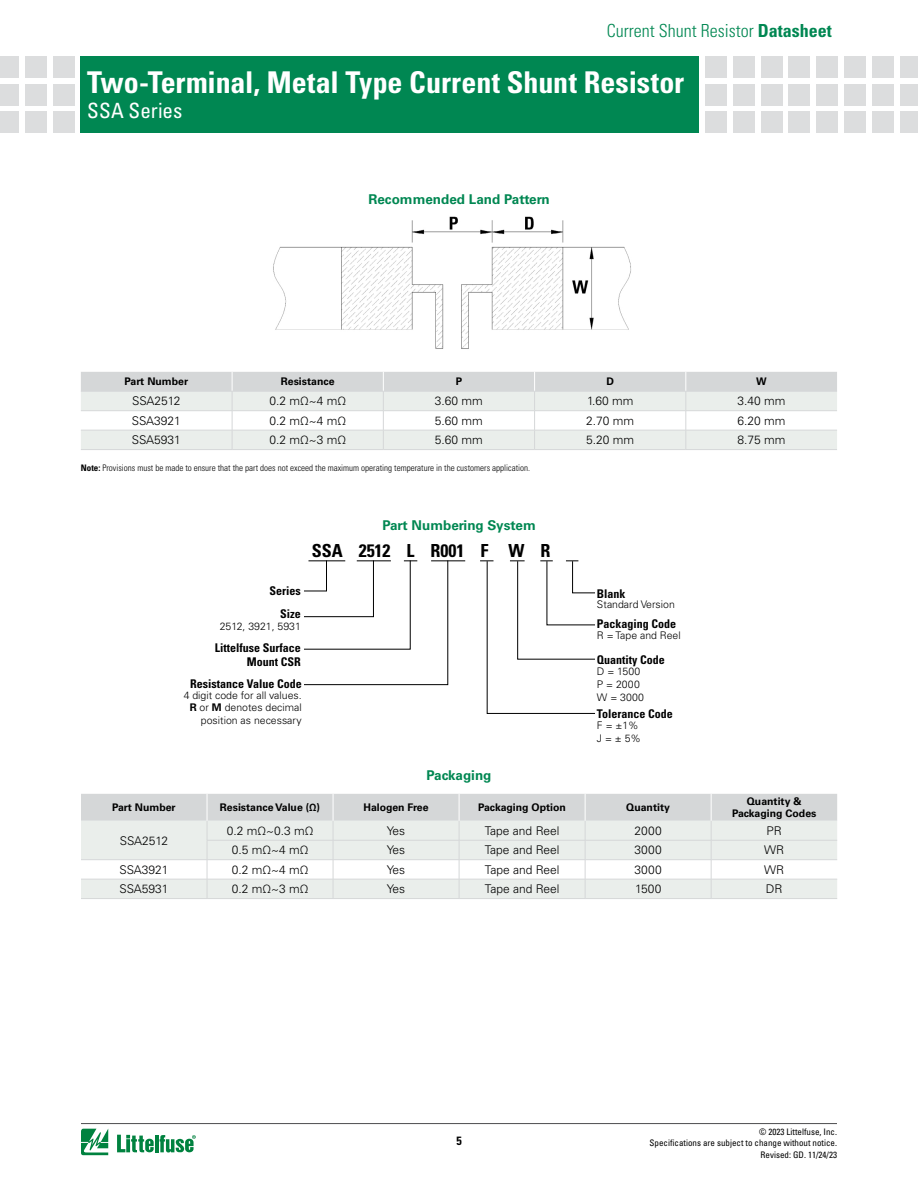
<style>
.page{position:relative;width:918px;height:1188px;background:#fff}
.page>*{position:absolute;margin:0;border:0;box-sizing:border-box;transform-origin:0 0}
.t1{font:700 condensed 30px "Univers LT Std";color:#fff}
.t2{font:condensed 21px "Univers LT Std";letter-spacing:.005em;color:#fff}
.t3{font:300 condensed 18px "Univers LT Std";color:#008752}
.t4{font:700 condensed 18px "Univers LT Std";color:#000}
.t5{font:700 13.5px "Univers LT Std";color:#008752}
.t6{font:300 12px "Univers LT Std";color:#000}
.t7{font:700 condensed 12px/14.4px "Univers LT Std";color:#000;text-align:right}
.t8{font:300 10.5px/12.6px "Univers LT Std";color:#000;text-align:right}
.t9{font:700 10.5px/12.6px "Univers LT Std";color:#000;text-align:center}
.t10{font:300 10.5px/12.6px "Univers LT Std";letter-spacing:.02em;color:#000}
.t11{font:300 condensed 9px "Univers LT Std";color:#000}
.t12{font:condensed 9px/10.8px "Univers LT Std";color:#000;text-align:right}
.s1{font-weight:700}
</style>
<div class="page">
<hr style="left:81px;top:1123px;width:756px;height:1px;background:#4d4d4f">
<svg style="left:81px;top:1129px;width:27px;height:26px"></svg>
<hr style="left:155px;top:1135px;width:3px;height:17px;background:#00823f">
<svg style="left:160px;top:1135px;width:36px;height:18px"></svg>
<svg style="left:117px;top:1135px;width:37px;height:17px"></svg>
<div style="left:81px;top:56px;width:618px;height:77px;background:#008752"></div>
<div style="left:53px;top:56px;width:21px;height:21px;background:#dcddde"></div>
<div style="left:53px;top:84px;width:21px;height:21px;background:#dcddde"></div>
<div style="left:53px;top:112px;width:21px;height:21px;background:#dcddde"></div>
<div style="left:25px;top:56px;width:21px;height:21px;background:#dcddde"></div>
<div style="left:25px;top:84px;width:21px;height:21px;background:#dcddde"></div>
<div style="left:25px;top:112px;width:21px;height:21px;background:#dcddde"></div>
<div style="left:0;top:56px;width:19px;height:21px;background:#dcddde"></div>
<div style="left:0;top:84px;width:19px;height:21px;background:#dcddde"></div>
<div style="left:0;top:112px;width:19px;height:21px;background:#dcddde"></div>
<div style="left:705px;top:56px;width:22px;height:21px;background:#dcddde"></div>
<div style="left:705px;top:84px;width:22px;height:21px;background:#dcddde"></div>
<div style="left:705px;top:112px;width:22px;height:21px;background:#dcddde"></div>
<div style="left:733px;top:56px;width:21px;height:21px;background:#dcddde"></div>
<div style="left:733px;top:84px;width:21px;height:21px;background:#dcddde"></div>
<div style="left:733px;top:112px;width:21px;height:21px;background:#dcddde"></div>
<div style="left:761px;top:56px;width:21px;height:21px;background:#dcddde"></div>
<div style="left:761px;top:84px;width:21px;height:21px;background:#dcddde"></div>
<div style="left:761px;top:112px;width:21px;height:21px;background:#dcddde"></div>
<div style="left:789px;top:56px;width:21px;height:21px;background:#dcddde"></div>
<div style="left:789px;top:84px;width:21px;height:21px;background:#dcddde"></div>
<div style="left:789px;top:112px;width:21px;height:21px;background:#dcddde"></div>
<div style="left:817px;top:56px;width:21px;height:21px;background:#dcddde"></div>
<div style="left:817px;top:84px;width:21px;height:21px;background:#dcddde"></div>
<div style="left:817px;top:112px;width:21px;height:21px;background:#dcddde"></div>
<div style="left:844px;top:56px;width:22px;height:21px;background:#dcddde"></div>
<div style="left:844px;top:84px;width:22px;height:21px;background:#dcddde"></div>
<div style="left:844px;top:112px;width:22px;height:21px;background:#dcddde"></div>
<div style="left:872px;top:56px;width:22px;height:21px;background:#dcddde"></div>
<div style="left:872px;top:84px;width:22px;height:21px;background:#dcddde"></div>
<div style="left:872px;top:112px;width:22px;height:21px;background:#dcddde"></div>
<div style="left:900px;top:56px;width:18px;height:21px;background:#dcddde"></div>
<div style="left:900px;top:84px;width:18px;height:21px;background:#dcddde"></div>
<div style="left:900px;top:112px;width:18px;height:21px;background:#dcddde"></div>
<svg style="left:81px;top:372px;width:756px;height:77px"></svg>
<hr style="left:81px;top:449px;width:151px;height:1px;background:#d5d7d8">
<hr style="left:232px;top:449px;width:151px;height:1px;background:#d5d7d8">
<hr style="left:383px;top:449px;width:152px;height:1px;background:#d5d7d8">
<hr style="left:535px;top:449px;width:151px;height:1px;background:#d5d7d8">
<hr style="left:686px;top:449px;width:151px;height:1px;background:#d5d7d8">
<img style="left:273px;top:216px;width:358px;height:133px">
<hr style="left:431px;top:561px;width:34px;height:1px;background:#000">
<svg style="left:304px;top:560px;width:144px;height:125px"></svg>
<svg style="left:480px;top:561px;width:115px;height:153px"></svg>
<svg style="left:81px;top:794px;width:756px;height:104px"></svg>
<hr style="left:81px;top:898px;width:126px;height:1px;background:#d5d7d8">
<hr style="left:207px;top:898px;width:126px;height:1px;background:#d5d7d8">
<hr style="left:333px;top:898px;width:126px;height:1px;background:#d5d7d8">
<hr style="left:459px;top:898px;width:126px;height:1px;background:#d5d7d8">
<hr style="left:585px;top:898px;width:126px;height:1px;background:#d5d7d8">
<hr style="left:711px;top:898px;width:126px;height:1px;background:#d5d7d8">
<h3 class="t3" style="left:607px;top:20px;width:226px">Current Shunt Resistor <span class="s1">Datasheet</span></h3>
<h1 class="t1" style="left:87px;top:64px;width:599px">Two-Terminal, Metal Type Current Shunt Resistor</h1>
<h2 class="t2" style="left:87px;top:97px;width:97px">SSA Series</h2>
<p class="t5" style="left:368px;top:192px;width:183px">Recommended Land Pattern</p>
<p class="t9" style="left:125px;top:375px;width:65px">Part Number</p>
<p class="t9" style="left:281px;top:375px;width:55px">Resistance</p>
<p class="t9" style="left:456px;top:375px;width:8px">P</p>
<p class="t9" style="left:606px;top:375px;width:9px">D</p>
<p class="t9" style="left:756px;top:375px;width:12px">W</p>
<p class="t6" style="left:132px;top:394px;width:50px">SSA2512</p>
<p class="t6" style="left:269px;top:394px;width:78px">0.2 mΩ~4 mΩ</p>
<p class="t6" style="left:435px;top:394px;width:50px">3.60 mm</p>
<p class="t6" style="left:587px;top:394px;width:48px">1.60 mm</p>
<p class="t6" style="left:738px;top:394px;width:50px">3.40 mm</p>
<p class="t6" style="left:132px;top:413px;width:51px">SSA3921</p>
<p class="t6" style="left:269px;top:413px;width:78px">0.2 mΩ~4 mΩ</p>
<p class="t6" style="left:435px;top:413px;width:50px">5.60 mm</p>
<p class="t6" style="left:586px;top:413px;width:50px">2.70 mm</p>
<p class="t6" style="left:738px;top:413px;width:50px">6.20 mm</p>
<p class="t6" style="left:132px;top:433px;width:51px">SSA5931</p>
<p class="t6" style="left:269px;top:433px;width:78px">0.2 mΩ~3 mΩ</p>
<p class="t6" style="left:435px;top:433px;width:50px">5.60 mm</p>
<p class="t6" style="left:586px;top:433px;width:50px">5.20 mm</p>
<p class="t6" style="left:738px;top:433px;width:50px">8.75 mm</p>
<p class="t11" style="left:81px;top:462px;width:451px"><span class="s1">Note:</span> Provisions must be made to ensure that the part does not exceed the maximum operating temperature in the customers application.</p>
<p class="t5" style="left:382px;top:517px;width:155px">Part Numbering System</p>
<h3 class="t4" style="left:312px;top:540px;width:240px">SSA 2512 L R001 F W R</h3>
<p class="t7" style="left:270px;top:583px;width:33px">Series</p>
<p class="t7" style="left:280px;top:607px;width:22px">Size</p>
<p class="t8" style="left:220px;top:620px;width:83px">2512, 3921, 5931</p>
<p class="t7" style="left:215px;top:640px;width:88px">Littelfuse Surface<br>Mount CSR</p>
<p class="t8" style="left:184px;top:689px;width:120px">4 digit code for all values.<br><span class="s1">R</span> or <span class="s1">M</span> denotes decimal position as necessary</p>
<p class="t7" style="left:190px;top:676px;width:113px">Resistance Value Code</p>
<p class="t5" style="left:427px;top:767px;width:67px">Packaging</p>
<p class="t7" style="left:597px;top:586px;width:30px">Blank</p>
<p class="t8" style="left:597px;top:598px;width:79px">Standard Version</p>
<p class="t7" style="left:597px;top:616px;width:81px">Packaging Code</p>
<p class="t8" style="left:597px;top:629px;width:85px">R = Tape and Reel</p>
<p class="t7" style="left:597px;top:652px;width:70px">Quantity Code</p>
<p class="t10" style="left:597px;top:665px;width:49px">D = 1500<br>P = 2000<br>W = 3000</p>
<p class="t8" style="left:597px;top:719px;width:46px;text-align:left">F = ±1%<br>J = ± 5%</p>
<p class="t7" style="left:597px;top:706px;width:77px">Tolerance Code</p>
<p class="t9" style="left:112px;top:801px;width:65px">Part Number</p>
<p class="t9" style="left:220px;top:801px;width:102px">Resistance Value (Ω)</p>
<p class="t9" style="left:363px;top:801px;width:67px">Halogen Free</p>
<p class="t9" style="left:478px;top:801px;width:89px">Packaging Option</p>
<p class="t9" style="left:626px;top:801px;width:45px">Quantity</p>
<p class="t9" style="left:732px;top:795px;width:86px">Quantity &amp;<br>Packaging Codes</p>
<p class="t6" style="left:120px;top:833px;width:50px">SSA2512</p>
<p class="t6" style="left:227px;top:823px;width:88px">0.2 mΩ~0.3 mΩ</p>
<p class="t6" style="left:387px;top:823px;width:20px">Yes</p>
<p class="t6" style="left:485px;top:823px;width:76px">Tape and Reel</p>
<p class="t6" style="left:635px;top:823px;width:29px">2000</p>
<p class="t6" style="left:767px;top:823px;width:17px">PR</p>
<p class="t6" style="left:232px;top:843px;width:78px">0.5 mΩ~4 mΩ</p>
<p class="t6" style="left:387px;top:843px;width:20px">Yes</p>
<p class="t6" style="left:485px;top:843px;width:76px">Tape and Reel</p>
<p class="t6" style="left:635px;top:843px;width:29px">3000</p>
<p class="t6" style="left:764px;top:843px;width:22px">WR</p>
<p class="t6" style="left:119px;top:862px;width:51px">SSA3921</p>
<p class="t6" style="left:232px;top:862px;width:78px">0.2 mΩ~4 mΩ</p>
<p class="t6" style="left:387px;top:862px;width:20px">Yes</p>
<p class="t6" style="left:485px;top:862px;width:76px">Tape and Reel</p>
<p class="t6" style="left:635px;top:862px;width:29px">3000</p>
<p class="t6" style="left:764px;top:862px;width:22px">WR</p>
<p class="t6" style="left:119px;top:882px;width:51px">SSA5931</p>
<p class="t6" style="left:232px;top:882px;width:78px">0.2 mΩ~3 mΩ</p>
<p class="t6" style="left:387px;top:882px;width:20px">Yes</p>
<p class="t6" style="left:485px;top:882px;width:76px">Tape and Reel</p>
<p class="t6" style="left:635px;top:882px;width:28px">1500</p>
<p class="t6" style="left:766px;top:882px;width:18px">DR</p>
<p class="t7" style="left:456px;top:1133px;width:7px">5</p>
<p class="t12" style="left:650px;top:1126px;width:189px">© 2023 Littelfuse, Inc.<br>Specifications are subject to change without notice.</p>
<p class="t12" style="left:761px;top:1149px;width:78px">Revised: GD. 11/24/23</p>
</div>
